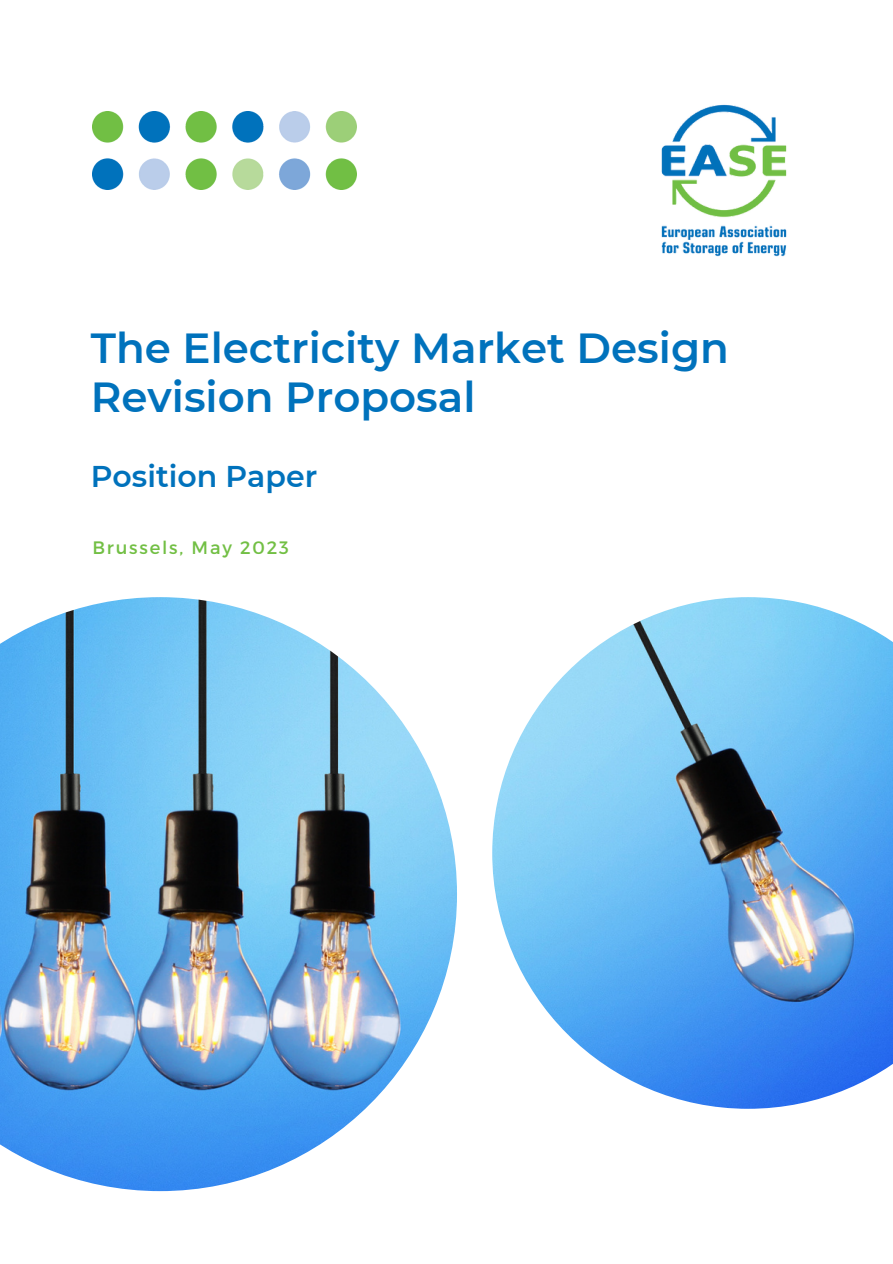
<style>
.page{position:relative;width:893px;height:1264px;background:#fff}
.page>*{position:absolute;margin:0;border:0;box-sizing:border-box;transform-origin:0 0}
.t1{font:600 42px/49.5px "Montserrat";color:#0072bc}
.t2{font:600 30px "Montserrat";color:#0072bc}
.t3{font:18px "Montserrat";letter-spacing:.1em;color:#72bf44}
</style>
<div class="page">
<img style="left:661px;top:104px;width:126px;height:153px">
<img style="left:0;top:597px;width:457px;height:594px">
<img style="left:492px;top:597px;width:400px;height:511px">
<img style="left:92px;top:112px;width:264px;height:77px">
<p class="t1" style="left:91px;top:323px;width:639px">The Electricity Market Design<br>Revision Proposal</p>
<p class="t2" style="left:91px;top:457px;width:228px">Position Paper</p>
<p class="t3" style="left:92px;top:536px;width:198px">Brussels, May 2023</p>
</div>
